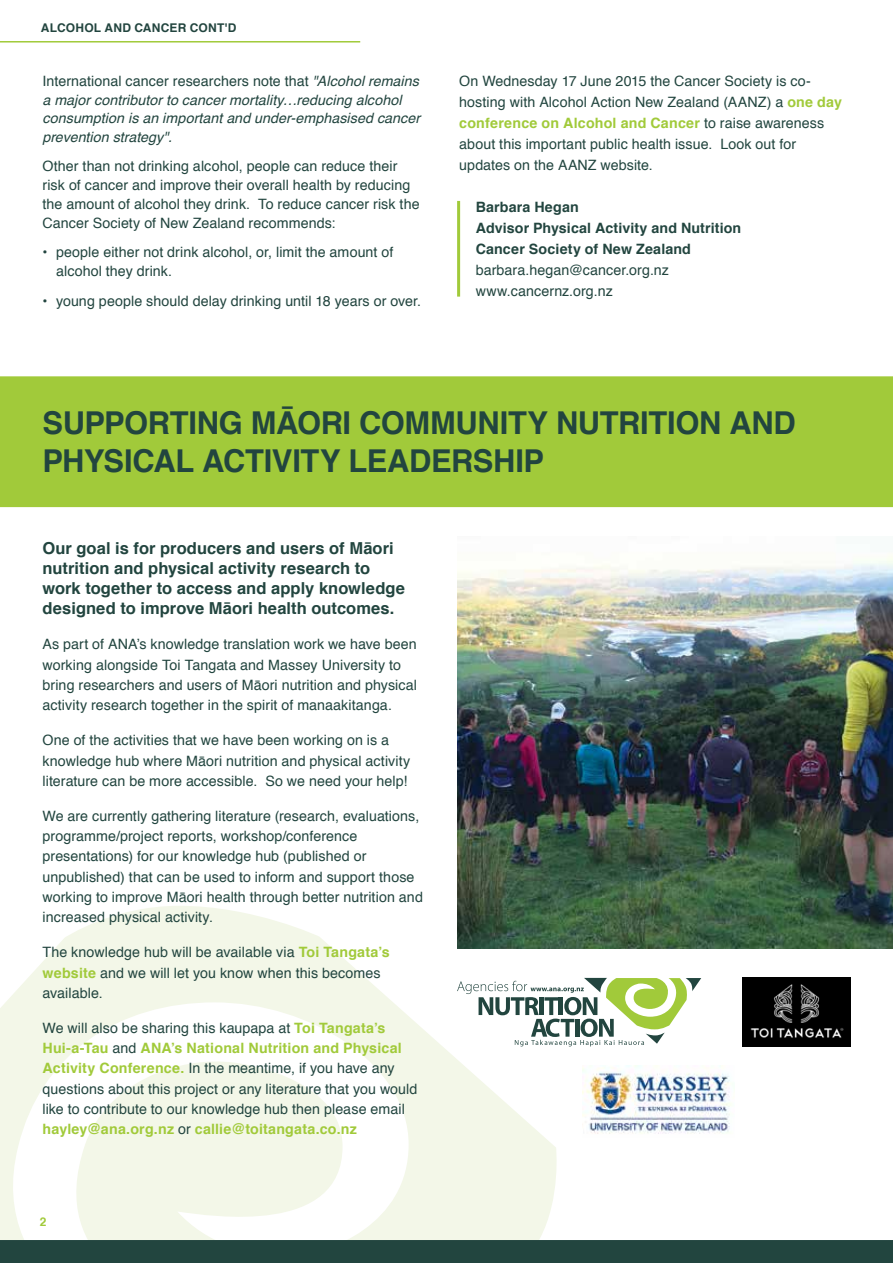
<style>
.page{position:relative;width:893px;height:1263px;background:#fff}
.page>*{position:absolute;margin:0;border:0;box-sizing:border-box;transform-origin:0 0}
.t1{font:700 31.5px/37.8px "Helvetica";letter-spacing:-.01em;color:#22453f}
.t2{font:700 16.5px/20.2px "Helvetica";letter-spacing:.005em;color:#22453f}
.t3{font:14.25px/20.2px "Helvetica";letter-spacing:.005em;color:#22453f}
.t4{font:italic 14.25px/18.8px "Helvetica";letter-spacing:.005em;color:#22453f}
.t5{font:700 14.25px/21px "Helvetica";letter-spacing:.01em;color:#22453f}
.t6{font:700 12px "Helvetica";letter-spacing:.015em;color:#22453f}
.t7{font:700 12px "Helvetica";color:#a1ca3a}
.s1{font-style:normal}
.s2{font-weight:700;color:#a1ca3a}
</style>
<div class="page">
<svg style="left:0;top:906px;width:561px;height:334px;fill:#f3f7e8"></svg>
<hr style="left:0;top:41px;width:360px;height:2px;background:#a1ca3a">
<hr style="left:457px;top:201px;width:3px;height:96px;background:#a1ca3a">
<div style="left:0;top:376px;width:893px;height:131px;background:#a1ca3a"></div>
<img style="left:743px;top:978px;width:107px;height:68px">
<img style="left:583px;top:1065px;width:148px;height:69px">
<svg style="left:457px;top:978px;width:244px;height:68px"></svg>
<img style="left:457px;top:555px;width:436px;height:393px">
<div style="left:0;top:1240px;width:893px;height:23px;background:#22453f"></div>
<p class="t6" style="left:41px;top:18px;width:197px">ALCOHOL AND CANCER CONT'D</p>
<p class="t4" style="left:43px;top:72px;width:379px"><span class="s1">International cancer researchers note that</span> "Alcohol remains a major contributor to cancer mortality…reducing alcohol consumption is an important and under-emphasised cancer prevention strategy".</p>
<p class="t3" style="left:43px;top:157px;width:379px;line-height:18.8px">Other than not drinking alcohol, people can reduce their risk of cancer and improve their overall health by reducing the amount of alcohol they drink. To reduce cancer risk the Cancer Society of New Zealand recommends:</p>
<p class="t3" style="left:56px;top:243px;width:339px;line-height:18.8px;text-indent:-13px">• people either not drink alcohol, or, limit the amount of alcohol they drink.</p>
<p class="t3" style="left:43px;top:291px;width:380px">• young people should delay drinking until 18 years or over.</p>
<p class="t3" style="left:459px;top:71px;width:384px;line-height:21px">On Wednesday 17 June 2015 the Cancer Society is co&shy;hosting with Alcohol Action New Zealand (AANZ) a <span class="s2">one day conference on Alcohol and Cancer</span> to raise awareness about this important public health issue. Look out for updates on the AANZ website.</p>
<p class="t5" style="left:476px;top:197px;width:267px">Barbara Hegan<br>Advisor Physical Activity and Nutrition<br>Cancer Society of New Zealand</p>
<p class="t3" style="left:476px;top:260px;width:195px;line-height:21px">barbara.hegan@cancer.org.nz www.cancernz.org.nz</p>
<h1 class="t1" style="left:43px;top:404px;width:755px">SUPPORTING MĀORI COMMUNITY NUTRITION AND<br>PHYSICAL ACTIVITY LEADERSHIP</h1>
<p class="t2" style="left:43px;top:538px;width:364px">Our goal is for producers and users of Māori nutrition and physical activity research to work together to access and apply knowledge designed to improve Māori health outcomes.</p>
<p class="t3" style="left:43px;top:635px;width:376px">As part of ANA’s knowledge translation work we have been working alongside Toi Tangata and Massey University to bring researchers and users of Māori nutrition and physical activity research together in the spirit of manaakitanga.</p>
<p class="t3" style="left:43px;top:731px;width:369px">One of the activities that we have been working on is a knowledge hub where Māori nutrition and physical activity literature can be more accessible. So we need your help!</p>
<p class="t3" style="left:43px;top:806px;width:382px">We are currently gathering literature (research, evaluations, programme/project reports, workshop/conference presentations) for our knowledge hub (published or unpublished) that can be used to inform and support those working to improve Māori health through better nutrition and increased physical activity.</p>
<p class="t3" style="left:43px;top:942px;width:349px">The knowledge hub will be available via <span class="s2">Toi Tangata’s website</span> and we will let you know when this becomes available.</p>
<p class="t3" style="left:43px;top:1018px;width:376px">We will also be sharing this kaupapa at <span class="s2">Toi Tangata’s Hui-a-Tau</span> and <span class="s2">ANA’s National Nutrition and Physical Activity Conference.</span> In the meantime, if you have any questions about this project or any literature that you would like to contribute to our knowledge hub then please email <span class="s2">hayley@ana.org.nz</span> or <span class="s2">callie@toitangata.co.nz</span></p>
<p class="t7" style="left:40px;top:1212px;width:8px">2</p>
</div>
